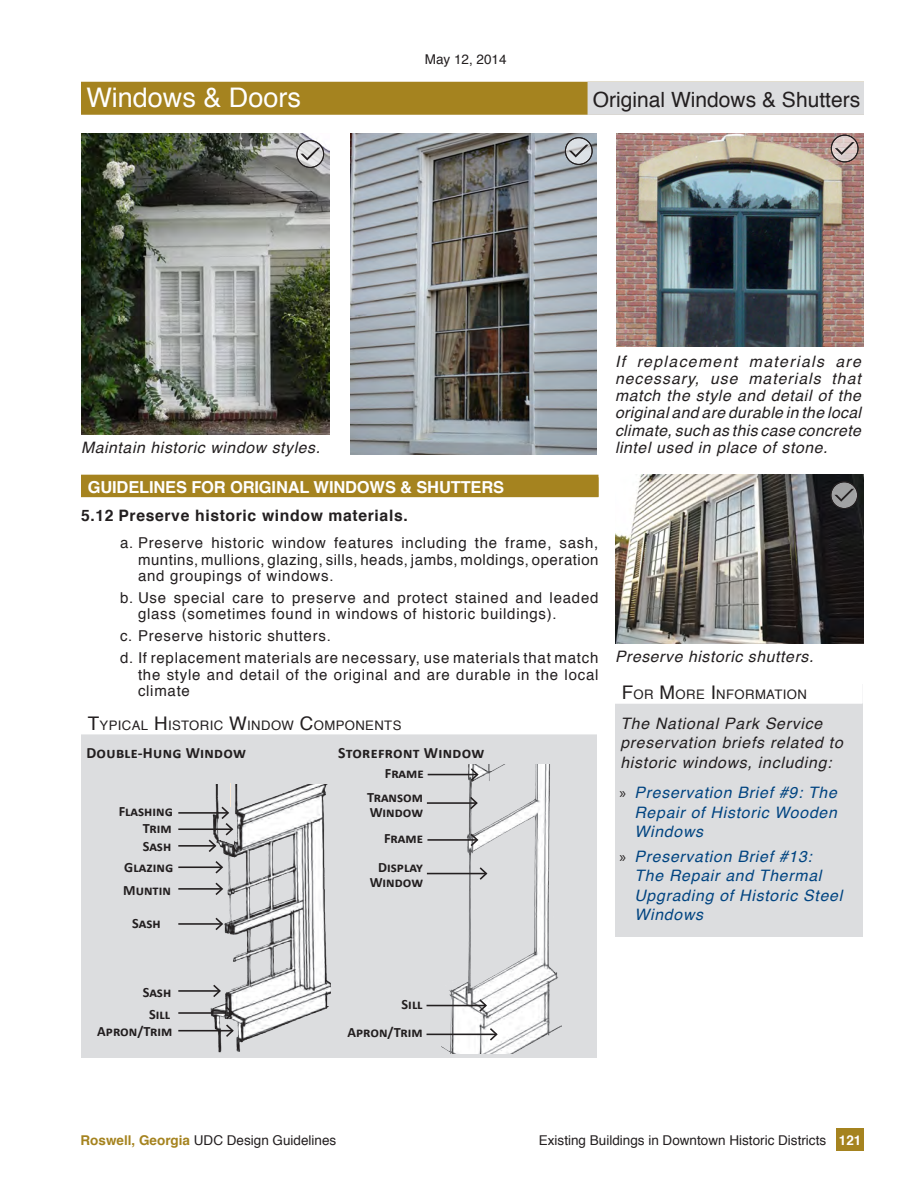
<style>
.page{position:relative;width:918px;height:1188px;background:#fff}
.page>*{position:absolute;margin:0;border:0;box-sizing:border-box;transform-origin:0 0}
.Header_1_-_No_ToC{font:27px "Helvetica";color:#fff}
.Header_2_-_Guideline{font:21px "Helvetica";color:#231f20}
.t1{font:700 16.5px "Helvetica";letter-spacing:-.01em;color:#fff}
.Sidebar_Text{font:italic 15.75px/17.2px "Helvetica";letter-spacing:.04em;color:#231f20}
.t2{font:italic 15.75px/19.5px "Helvetica";letter-spacing:.05em;color:#014481;text-align:justify}
.t3{font:700 15.75px "Helvetica";letter-spacing:.04em;color:#231f20}
.Diagram_Notation{font:700 15.75px "Calibri";letter-spacing:.02em;color:#231f20}
.t4{font:15px/16.5px "Helvetica";letter-spacing:.05em;color:#231f20;text-align:justify}
.Diagram_Notation_-_s{font:700 14.25px/15px "Calibri";color:#231f20}
.t5{font:13.5px "Helvetica";color:#231f20}
.t6{font:700 13.5px "Helvetica";color:#fff}
.t7{font:13.2px "Helvetica";letter-spacing:.03em;color:#231f20}
.s1{font-size:18.75px}
.s2{font-family:"Myriad Pro";font-style:normal;color:#231f20}
.s3{font-weight:700;color:#a5831f}
</style>
<div class="page">
<div style="left:81px;top:475px;width:517px;height:22px;background:#a5831f"></div>
<img style="left:351px;top:133px;width:246px;height:321px">
<div style="left:81px;top:82px;width:783px;height:33px;background:#a5831f"></div>
<div style="left:588px;top:82px;width:276px;height:33px;background:#dcdddf"></div>
<div style="left:615px;top:684px;width:247px;height:253px;background:#dcdddf"></div>
<div style="left:615px;top:681px;width:247px;height:23px;background:#fff"></div>
<img style="left:82px;top:133px;width:248px;height:302px">
<svg style="left:297px;top:141px;width:27px;height:26px"></svg>
<div style="left:297px;top:140px;width:27px;height:28px;border:1px solid #231f20;border-radius:50%"></div>
<svg style="left:300px;top:148px;width:20px;height:13px"></svg>
<svg style="left:565px;top:138px;width:27px;height:26px"></svg>
<div style="left:565px;top:137px;width:27px;height:28px;border:1px solid #231f20;border-radius:50%"></div>
<svg style="left:569px;top:145px;width:20px;height:13px"></svg>
<img style="left:616px;top:133px;width:248px;height:213px">
<svg style="left:831px;top:135px;width:27px;height:27px"></svg>
<div style="left:831px;top:135px;width:27px;height:27px;border:1px solid #231f20;border-radius:50%"></div>
<svg style="left:835px;top:142px;width:20px;height:13px"></svg>
<img style="left:615px;top:475px;width:249px;height:168px">
<svg style="left:831px;top:482px;width:27px;height:27px"></svg>
<div style="left:831px;top:481px;width:27px;height:28px;border:1px solid #231f20;border-radius:50%"></div>
<svg style="left:834px;top:489px;width:20px;height:13px"></svg>
<div style="left:81px;top:715px;width:516px;height:343px;background:#dcdddf"></div>
<div style="left:81px;top:712px;width:516px;height:22px;background:#fff"></div>
<img style="left:202px;top:785px;width:129px;height:268px">
<hr style="left:178px;top:812px;width:50px;height:2px;background:#231f20">
<hr style="left:178px;top:888px;width:44px;height:2px;background:#231f20">
<svg style="left:214px;top:881px;width:10px;height:16px"></svg>
<hr style="left:178px;top:866px;width:44px;height:2px;background:#231f20">
<svg style="left:214px;top:860px;width:10px;height:15px"></svg>
<hr style="left:178px;top:1030px;width:55px;height:1px;background:#231f20">
<hr style="left:178px;top:1012px;width:55px;height:2px;background:#231f20">
<svg style="left:224px;top:1005px;width:11px;height:33px"></svg>
<hr style="left:178px;top:845px;width:37px;height:2px;background:#231f20">
<hr style="left:178px;top:923px;width:44px;height:2px;background:#231f20">
<svg style="left:214px;top:916px;width:10px;height:16px"></svg>
<hr style="left:178px;top:990px;width:42px;height:2px;background:#231f20">
<svg style="left:211px;top:983px;width:11px;height:16px"></svg>
<hr style="left:178px;top:828px;width:54px;height:2px;background:#231f20">
<svg style="left:207px;top:805px;width:28px;height:49px"></svg>
<img style="left:442px;top:765px;width:119px;height:289px">
<hr style="left:428px;top:774px;width:49px;height:1px;background:#231f20">
<svg style="left:469px;top:767px;width:11px;height:15px"></svg>
<hr style="left:427px;top:802px;width:50px;height:2px;background:#231f20">
<svg style="left:468px;top:795px;width:11px;height:16px"></svg>
<hr style="left:427px;top:839px;width:50px;height:2px;background:#231f20">
<svg style="left:469px;top:832px;width:11px;height:16px"></svg>
<hr style="left:427px;top:873px;width:59px;height:1px;background:#231f20">
<svg style="left:478px;top:866px;width:11px;height:15px"></svg>
<hr style="left:427px;top:1005px;width:59px;height:1px;background:#231f20">
<svg style="left:478px;top:998px;width:10px;height:15px"></svg>
<hr style="left:427px;top:1034px;width:70px;height:1px;background:#231f20">
<svg style="left:488px;top:1027px;width:11px;height:15px"></svg>
<div style="left:836px;top:1128px;width:28px;height:23px;background:#a5831f"></div>
<p class="t5" style="left:425px;top:49px;width:83px">May 12, 2014</p>
<p class="Header_1_-_No_ToC" style="left:86px;top:76px;width:216px">Windows &amp; Doors</p>
<p class="Header_2_-_Guideline" style="left:593px;top:83px;width:269px">Original Windows &amp; Shutters</p>
<p class="Sidebar_Text" style="left:81px;top:440px;width:241px">Maintain historic window styles.</p>
<p class="t1" style="left:88px;top:474px;width:418px">GUIDELINES FOR ORIGINAL WINDOWS &amp; SHUTTERS</p>
<p class="t3" style="left:81px;top:503px;width:328px">5.12 Preserve historic window materials.</p>
<p class="t4" style="left:138px;top:535px;width:462px;text-indent:-18px">a. Preserve historic window features including the frame, sash, muntins, mullions, glazing, sills, heads, jambs, moldings, operation and groupings of windows.</p>
<p class="t4" style="left:138px;top:590px;width:462px;text-indent:-18px">b. Use special care to preserve and protect stained and leaded glass (sometimes found in windows of historic buildings).</p>
<p class="t4" style="left:120px;top:628px;width:212px">c. Preserve historic shutters.</p>
<p class="t4" style="left:138px;top:650px;width:462px;text-indent:-18px">d. If replacement materials are necessary, use materials that match the style and detail of the original and are durable in the local climate</p>
<p class="t7" style="left:88px;top:715px;width:315px"><span class="s1">T</span>YPICAL <span class="s1">H</span> ISTORIC <span class="s1">W</span>INDOW <span class="s1">C</span>OMPONENTS</p>
<p class="Diagram_Notation" style="left:86px;top:743px;width:161px">Double-Hung Window</p>
<p class="Diagram_Notation" style="left:338px;top:743px;width:148px">Storefront Window</p>
<p class="Diagram_Notation_-_s" style="left:119px;top:803px;width:56px">Flashing</p>
<p class="Diagram_Notation_-_s" style="left:143px;top:838px;width:30px">Sash</p>
<p class="Diagram_Notation_-_s" style="left:124px;top:859px;width:50px">Glazing</p>
<p class="Diagram_Notation_-_s" style="left:123px;top:882px;width:49px">Muntin</p>
<p class="Diagram_Notation_-_s" style="left:132px;top:915px;width:30px">Sash</p>
<p class="Diagram_Notation_-_s" style="left:143px;top:821px;width:30px">Trim</p>
<p class="Diagram_Notation_-_s" style="left:385px;top:765px;width:40px">Frame</p>
<p class="Diagram_Notation_-_s" style="left:367px;top:789px;width:57px">Transom<br>Window</p>
<p class="Diagram_Notation_-_s" style="left:384px;top:830px;width:40px">Frame</p>
<p class="Diagram_Notation_-_s" style="left:370px;top:859px;width:55px;text-align:center">Display<br>Window</p>
<p class="Sidebar_Text" style="left:615px;top:353px;width:248px;text-align:justify">If replacement materials are necessary, use materials that match the style and detail of the original and are durable in the local climate, such as this case concrete lintel used in place of stone.</p>
<p class="Sidebar_Text" style="left:615px;top:648px;width:200px">Preserve historic shutters.</p>
<p class="t7" style="left:622px;top:685px;width:187px"><span class="s1">F</span>OR <span class="s1">M</span>ORE <span class="s1">I</span> NFORMATION</p>
<p class="Sidebar_Text" style="left:620px;top:714px;width:224px;line-height:19.5px">The National Park Service preservation briefs related to historic windows, including:</p>
<p class="t2" style="left:634px;top:783px;width:204px;text-indent:-15px"><span class="s2">»</span> Preservation Brief #9: The Repair of Historic Wooden Windows</p>
<p class="t2" style="left:634px;top:847px;width:209px;text-align:left;text-indent:-15px"><span class="s2">»</span> Preservation Brief #13:<br>The Repair and Thermal<br>Upgrading of Historic Steel<br>Windows</p>
<p class="Diagram_Notation_-_s" style="left:143px;top:984px;width:30px">Sash</p>
<p class="Diagram_Notation_-_s" style="left:149px;top:1006px;width:23px">Sill</p>
<p class="Diagram_Notation_-_s" style="left:97px;top:1023px;width:77px">Apron/Trim</p>
<p class="Diagram_Notation_-_s" style="left:402px;top:996px;width:23px">Sill</p>
<p class="Diagram_Notation_-_s" style="left:347px;top:1025px;width:77px">Apron/Trim</p>
<p class="t5" style="left:81px;top:1130px;width:257px"><span class="s3">Roswell, Georgia</span> UDC Design Guidelines</p>
<p class="t5" style="left:539px;top:1130px;width:289px">Existing Buildings in Downtown Historic Districts</p>
<p class="t6" style="left:839px;top:1129px;width:24px">121</p>
</div>
